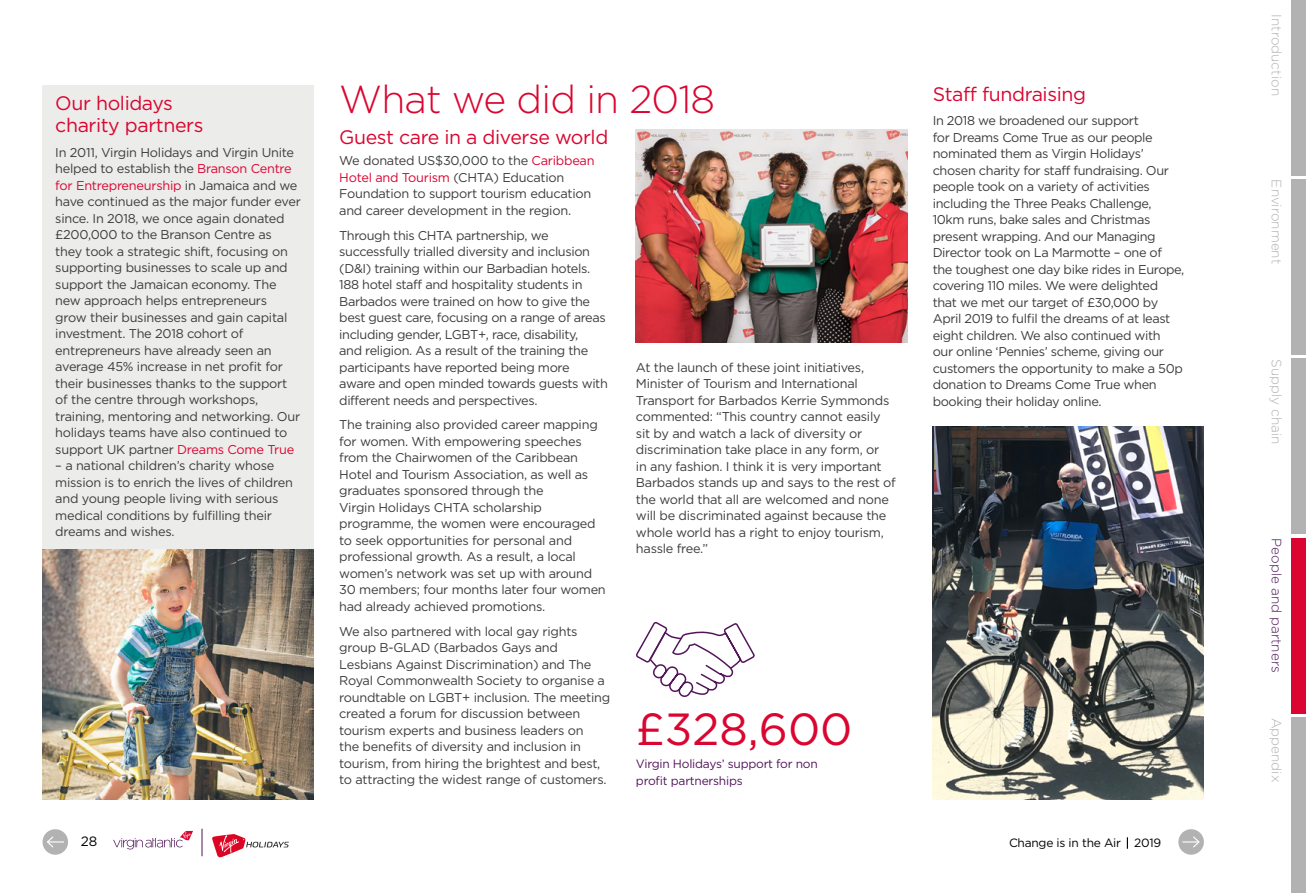
<style>
.page{position:relative;width:1306px;height:893px;background:#fff}
.page>*{position:absolute;margin:0;border:0;box-sizing:border-box;transform-origin:0 0}
.t1{font:45px "Gotham";color:#da0530}
.t2{font:300 39px "Gotham";letter-spacing:-.02em;color:#da0530}
.t3{font:19.5px "Gotham";letter-spacing:-.02em;color:#da0530}
.t4{font:300 13.5px "Gotham";color:#b3b2b2}
.t5{font:300 13.5px "Gotham";color:#52155a}
.t6{font:13.5px "Gotham";color:#000}
.t7{font:12.75px/16.5px "Gotham";letter-spacing:-.02em;color:#3c3c3b}
.t8{font:12px/16.5px "Gotham";letter-spacing:-.02em;color:#52155a}
.t9{font:12px "Gotham";letter-spacing:-.02em;color:#000}
.s1{color:#da0530}
</style>
<div class="page">
<div style="left:1178px;top:829px;width:25px;height:26px;background:#b3b2b2;border-radius:50%"></div>
<svg style="left:1182px;top:836px;width:18px;height:12px"></svg>
<div style="left:43px;top:829px;width:25px;height:26px;background:#b3b2b2;border-radius:50%"></div>
<svg style="left:47px;top:836px;width:17px;height:12px"></svg>
<svg style="left:201px;top:829px;width:1px;height:27px"></svg>
<svg style="left:212px;top:834px;width:77px;height:24px"></svg>
<svg style="left:113px;top:831px;width:80px;height:18px"></svg>
<svg style="left:1126px;top:837px;width:1px;height:12px"></svg>
<div style="left:1290px;top:0;width:15px;height:175px;background:#b3b2b2"></div>
<div style="left:1290px;top:179px;width:15px;height:176px;background:#b3b2b2"></div>
<div style="left:1290px;top:359px;width:15px;height:175px;background:#b3b2b2"></div>
<div style="left:1290px;top:538px;width:15px;height:175px;background:#da0530"></div>
<div style="left:1290px;top:718px;width:15px;height:175px;background:#b3b2b2"></div>
<div style="left:43px;top:85px;width:271px;height:715px;background:#ececeb"></div>
<img style="left:932px;top:426px;width:271px;height:373px">
<img style="left:43px;top:550px;width:271px;height:249px">
<img style="left:636px;top:129px;width:271px;height:213px">
<svg style="left:636px;top:622px;width:119px;height:75px"></svg>
<h3 class="t3" style="left:55px;top:92px;width:119px">Our holidays</h3>
<h2 class="t2" style="left:339px;top:78px;width:377px">What we did in 2018</h2>
<h3 class="t3" style="left:55px;top:114px;width:150px">charity partners</h3>
<p class="t7" style="left:55px;top:144px;width:247px">In 2011, Virgin Holidays and Virgin Unite helped to establish the <span class="s1">Branson Centre for Entrepreneurship</span> in Jamaica and we have continued as the major funder ever since. In 2018, we once again donated £200,000 to the Branson Centre as they took a strategic shift, focusing on supporting businesses to scale up and support the Jamaican economy. The new approach helps entrepreneurs grow their businesses and gain capital investment. The 2018 cohort of entrepreneurs have already seen an average 45% increase in net profit for their businesses thanks to the support of the centre through workshops, training, mentoring and networking. Our holidays teams have also continued to support UK partner <span class="s1">Dreams Come True</span></p>
<p class="t7" style="left:55px;top:457px;width:239px">– a national children’s charity whose mission is to enrich the lives of children and young people living with serious medical conditions by fulfilling their dreams and wishes.</p>
<h3 class="t3" style="left:339px;top:126px;width:270px">Guest care in a diverse world</h3>
<p class="t7" style="left:339px;top:152px;width:257px">We donated US$30,000 to the <span class="s1">Caribbean Hotel and Tourism</span> (CHTA) Education Foundation to support tourism education and career development in the region.</p>
<p class="t7" style="left:339px;top:227px;width:270px">Through this CHTA partnership, we successfully trialled diversity and inclusion (D&amp;I) training within our Barbadian hotels.<br>188 hotel staff and hospitality students in Barbados were trained on how to give the best guest care, focusing on a range of areas including gender, LGBT+, race, disability,<br>and religion. As a result of the training the participants have reported being more aware and open minded towards guests with different needs and perspectives.</p>
<p class="t7" style="left:339px;top:416px;width:268px">The training also provided career mapping for women. With empowering speeches from the Chairwomen of the Caribbean Hotel and Tourism Association, as well as graduates sponsored through the<br>Virgin Holidays CHTA scholarship programme, the women were encouraged to seek opportunities for personal and professional growth. As a result, a local women’s network was set up with around 30 members; four months later four women had already achieved promotions.</p>
<p class="t7" style="left:339px;top:623px;width:272px">We also partnered with local gay rights group B-GLAD (Barbados Gays and Lesbians Against Discrimination) and The Royal Commonwealth Society to organise a roundtable on LGBT+ inclusion. The meeting created a forum for discussion between tourism experts and business leaders on<br>the benefits of diversity and inclusion in tourism, from hiring the brightest and best, to attracting the widest range of customers.</p>
<p class="t7" style="left:636px;top:359px;width:261px">At the launch of these joint initiatives, Minister of Tourism and International Transport for Barbados Kerrie Symmonds commented: “This country cannot easily sit by and watch a lack of diversity or discrimination take place in any form, or<br>in any fashion. I think it is very important Barbados stands up and says to the rest of the world that all are welcomed and none will be discriminated against because the whole world has a right to enjoy tourism, hassle free.”</p>
<h1 class="t1" style="left:636px;top:704px;width:218px">£328,600</h1>
<p class="t8" style="left:636px;top:755px;width:183px">Virgin Holidays’ support for non profit partnerships</p>
<h3 class="t3" style="left:932px;top:83px;width:155px">Staff fundraising</h3>
<p class="t7" style="left:932px;top:112px;width:253px">In 2018 we broadened our support<br>for Dreams Come True as our people nominated them as Virgin Holidays’ chosen charity for staff fundraising. Our people took on a variety of activities including the Three Peaks Challenge, 10km runs, bake sales and Christmas present wrapping. And our Managing Director took on La Marmotte – one of the toughest one day bike rides in Europe, covering 110 miles. We were delighted that we met our target of £30,000 by April 2019 to fulfil the dreams of at least eight children. We also continued with our online ‘Pennies’ scheme, giving our customers the opportunity to make a 50p donation to Dreams Come True when booking their holiday online.</p>
<p class="t6" style="left:81px;top:834px;width:18px">28</p>
<p class="t9" style="left:1009px;top:836px;width:154px">Change is in the Air 2019</p>
<p class="t4" style="left:1283px;top:14px;width:83px;rotate:90deg">Introduction</p>
<p class="t4" style="left:1283px;top:179px;width:86px;rotate:90deg">Environment</p>
<p class="t4" style="left:1283px;top:359px;width:87px;rotate:90deg">Supply chain</p>
<p class="t5" style="left:1283px;top:538px;width:136px;rotate:90deg">People and partners</p>
<p class="t4" style="left:1283px;top:718px;width:66px;rotate:90deg">Appendix</p>
</div>
